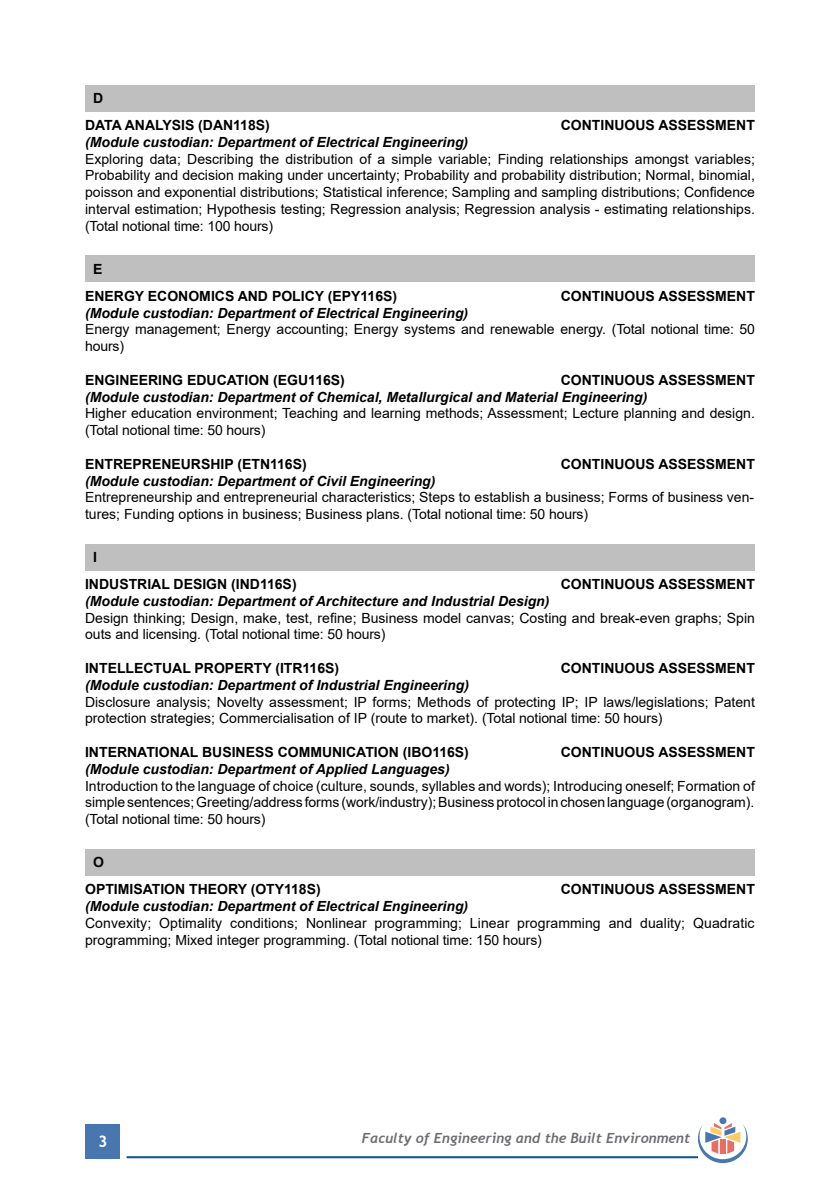
<style>
.page{position:relative;width:840px;height:1191px;background:#fff}
.page>*{position:absolute;margin:0;border:0;box-sizing:border-box;transform-origin:0 0}
.t1{font:700 16px "Trebuchet MS";color:#fff}
.t2{font:14px/16.8px "Arial";color:#000}
.t3{font:italic 700 14px "Arial";color:#000}
.t4{font:700 14px/26.8px "Arial";color:#000}
.t5{font:italic 700 14px "Trebuchet";color:#6d6e71}
</style>
<div class="page">
<div style="left:86px;top:1124px;width:34px;height:34px;background:#4777ae"></div>
<hr style="left:126px;top:1156px;width:571px;height:2px;background:#005596">
<div style="left:719px;top:1117px;width:7px;height:7px;background:#4777ae;border-radius:50%"></div>
<svg style="left:697px;top:1123px;width:50px;height:40px"></svg>
<div style="left:85px;top:85px;width:669px;height:26px;background:#bfbfbf"></div>
<div style="left:85px;top:256px;width:669px;height:26px;background:#bfbfbf"></div>
<div style="left:85px;top:544px;width:669px;height:26px;background:#bfbfbf"></div>
<div style="left:85px;top:849px;width:669px;height:26px;background:#bfbfbf"></div>
<p class="t4" style="left:85px;top:85px;width:186px;text-indent:8px">D<br>DATA ANALYSIS (DAN118S)</p>
<p class="t4" style="left:560px;top:112px;width:195px">CONTINUOUS ASSESSMENT</p>
<p class="t3" style="left:85px;top:133px;width:384px">(Module custodian: Department of Electrical Engineering)</p>
<p class="t2" style="left:85px;top:150px;width:671px;text-align:justify">Exploring data; Describing the distribution of a simple variable; Finding relationships amongst variables; Probability and decision making under uncertainty; Probability and probability distribution; Normal, binomial, poisson and exponential distributions; Statistical inference; Sampling and sampling distributions; Confidence interval estimation; Hypothesis testing; Regression analysis; Regression analysis - estimating relationships. (Total notional time: 100 hours)</p>
<p class="t4" style="left:85px;top:256px;width:313px;text-indent:8px">E<br>ENERGY ECONOMICS AND POLICY (EPY116S)</p>
<p class="t4" style="left:560px;top:282px;width:195px">CONTINUOUS ASSESSMENT</p>
<p class="t3" style="left:85px;top:303px;width:384px">(Module custodian: Department of Electrical Engineering)</p>
<p class="t2" style="left:85px;top:321px;width:671px">Energy management; Energy accounting; Energy systems and renewable energy. (Total notional time: 50 hours)</p>
<p class="t4" style="left:85px;top:366px;width:261px">ENGINEERING EDUCATION (EGU116S)</p>
<p class="t4" style="left:560px;top:366px;width:195px">CONTINUOUS ASSESSMENT</p>
<p class="t3" style="left:85px;top:387px;width:563px">(Module custodian: Department of Chemical, Metallurgical and Material Engineering)</p>
<p class="t2" style="left:85px;top:405px;width:671px">Higher education environment; Teaching and learning methods; Assessment; Lecture planning and design. (Total notional time: 50 hours)</p>
<p class="t4" style="left:85px;top:450px;width:223px">ENTREPRENEURSHIP (ETN116S)</p>
<p class="t4" style="left:560px;top:450px;width:195px">CONTINUOUS ASSESSMENT</p>
<p class="t3" style="left:85px;top:471px;width:352px">(Module custodian: Department of Civil Engineering)</p>
<p class="t2" style="left:85px;top:489px;width:670px">Entrepreneurship and entrepreneurial characteristics; Steps to establish a business; Forms of business ven&shy;tures; Funding options in business; Business plans. (Total notional time: 50 hours)</p>
<p class="t4" style="left:85px;top:544px;width:213px;text-indent:8px">I<br>INDUSTRIAL DESIGN (IND116S)</p>
<p class="t4" style="left:560px;top:571px;width:195px">CONTINUOUS ASSESSMENT</p>
<p class="t3" style="left:85px;top:591px;width:465px">(Module custodian: Department of Architecture and Industrial Design)</p>
<p class="t2" style="left:85px;top:609px;width:671px">Design thinking; Design, make, test, refine; Business model canvas; Costing and break-even graphs; Spin outs and licensing. (Total notional time: 50 hours)</p>
<p class="t4" style="left:85px;top:655px;width:255px">INTELLECTUAL PROPERTY (ITR116S)</p>
<p class="t4" style="left:560px;top:655px;width:195px">CONTINUOUS ASSESSMENT</p>
<p class="t3" style="left:85px;top:675px;width:385px">(Module custodian: Department of Industrial Engineering)</p>
<p class="t2" style="left:85px;top:693px;width:671px">Disclosure analysis; Novelty assessment; IP forms; Methods of protecting IP; IP laws/legislations; Patent protection strategies; Commercialisation of IP (route to market). (Total notional time: 50 hours)</p>
<p class="t4" style="left:85px;top:739px;width:385px">INTERNATIONAL BUSINESS COMMUNICATION (IBO116S)</p>
<p class="t4" style="left:560px;top:739px;width:195px">CONTINUOUS ASSESSMENT</p>
<p class="t3" style="left:85px;top:759px;width:366px">(Module custodian: Department of Applied Languages)</p>
<p class="t2" style="left:85px;top:777px;width:671px;text-align:justify">Introduction to the language of choice (culture, sounds, syllables and words); Introducing oneself; Formation of simple sentences; Greeting/address forms (work/industry); Business protocol in chosen language (organogram). (Total notional time: 50 hours)</p>
<p class="t4" style="left:85px;top:849px;width:237px;text-indent:8px">O<br>OPTIMISATION THEORY (OTY118S)</p>
<p class="t4" style="left:560px;top:876px;width:195px">CONTINUOUS ASSESSMENT</p>
<p class="t3" style="left:85px;top:896px;width:384px">(Module custodian: Department of Electrical Engineering)</p>
<p class="t2" style="left:85px;top:914px;width:670px">Convexity; Optimality conditions; Nonlinear programming; Linear programming and duality; Quadratic programming; Mixed integer programming. (Total notional time: 150 hours)</p>
<p class="t1" style="left:98px;top:1131px;width:11px">3</p>
<p class="t5" style="left:362px;top:1129px;width:329px">Faculty of Engineering and the Built Environment</p>
</div>
